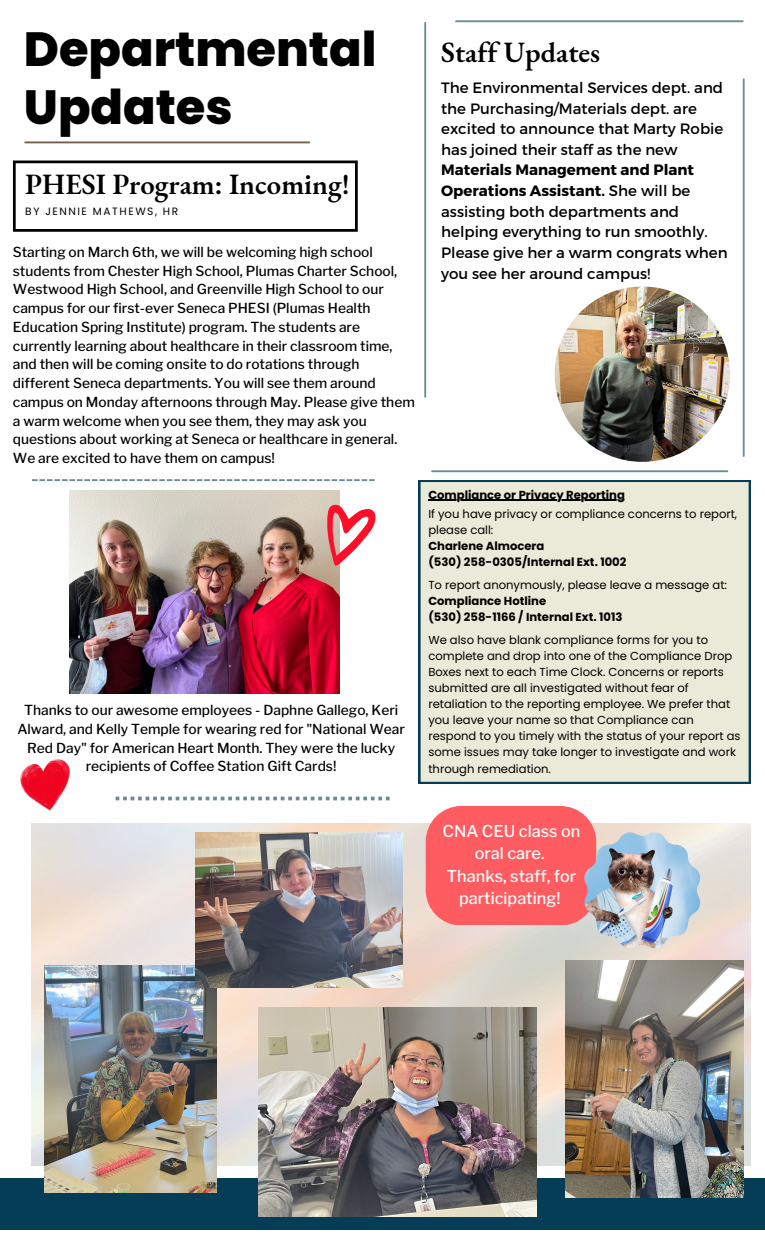
<style>
.page{position:relative;width:765px;height:1260px;background:#fff}
.page>*{position:absolute;margin:0;border:0;box-sizing:border-box;transform-origin:0 0}
.t1{font:800 48px/58.1px "Poppins";color:#000}
.t2{font:600 28.75px "EB Garamond";color:#000}
.t3{font:500 16.25px/22.5px "Libre Franklin";color:#fff;text-align:center}
.t4{font:15px/20.6px "Montserrat";color:#000}
.t5{font:500 13.75px/18.8px "Libre Franklin";color:#000}
.t6{font:11.62px/16.1px "Poppins";color:#000}
.t7{font:700 11.62px/16.1px "Poppins";color:#000}
.t8{font:10.62px "Poppins";letter-spacing:.145em;color:#000}
.s1{font-weight:700}
</style>
<div class="page">
<hr style="left:424px;top:23px;width:2px;height:374px;background:#6c8c94">
<hr style="left:456px;top:20px;width:287px;height:2px;background:#6c8c94">
<hr style="left:432px;top:470px;width:295px;height:2px;background:#6c8c94">
<hr style="left:743px;top:79px;width:2px;height:377px;background:#6c8c94">
<div style="left:0;top:1178px;width:765px;height:51px;background:#053d57"></div>
<hr style="left:25px;top:141px;width:284px;height:2px;background:#705e4e">
<div style="left:419px;top:480px;width:332px;height:304px;background:#e9ead7"></div>
<hr style="left:428px;top:500px;width:197px;height:1px;background:#000">
<svg style="left:13px;top:161px;width:345px;height:71px"></svg>
<svg style="left:32px;top:479px;width:343px;height:2px"></svg>
<svg style="left:116px;top:797px;width:274px;height:3px"></svg>
<img style="left:32px;top:824px;width:718px;height:342px">
<div style="left:426px;top:806px;width:170px;height:118px;background:#ff5c61"></div>
<img style="left:45px;top:965px;width:171px;height:228px">
<img style="left:258px;top:1007px;width:279px;height:209px">
<img style="left:566px;top:960px;width:178px;height:238px">
<img style="left:195px;top:832px;width:208px;height:155px">
<img style="left:69px;top:491px;width:270px;height:202px">
<img style="left:21px;top:759px;width:48px;height:51px">
<svg style="left:310px;top:494px;width:66px;height:80px"></svg>
<img style="left:584px;top:832px;width:116px;height:116px">
<img style="left:555px;top:286px;width:175px;height:176px;border-radius:50%">
<h1 class="t1" style="left:24px;top:20px;width:354px">Departmental<br>Updates</h1>
<h2 class="t2" style="left:25px;top:165px;width:326px">PHESI Program: Incoming!</h2>
<p class="t8" style="left:25px;top:204px;width:155px">BY JENNIE MATHEWS, HR</p>
<p class="t5" style="left:13px;top:243px;width:404px">Starting on March 6th, we will be welcoming high school students from Chester High School, Plumas Charter School, Westwood High School, and Greenville High School to our campus for our first-ever Seneca PHESI (Plumas Health Education Spring Institute) program. The students are currently learning about healthcare in their classroom time, and then will be coming onsite to do rotations through different Seneca departments. You will see them around campus on Monday afternoons through May. Please give them a warm welcome when you see them, they may ask you questions about working at Seneca or healthcare in general.<br>We are excited to have them on campus!</p>
<p class="t5" style="left:17px;top:701px;width:389px;text-align:center">Thanks to our awesome employees - Daphne Gallego, Keri Alward, and Kelly Temple for wearing red for "National Wear Red Day" for American Heart Month. They were the lucky recipients of Coffee Station Gift Cards!</p>
<h2 class="t2" style="left:441px;top:33px;width:161px">Staff Updates</h2>
<p class="t4" style="left:441px;top:77px;width:284px">The Environmental Services dept. and the Purchasing/Materials dept. are excited to announce that Marty Robie has joined their staff as the new</p>
<p class="t4" style="left:441px;top:159px;width:288px"><span class="s1">Materials Management and Plant<br>Operations Assistant.</span> She will be assisting both departments and helping everything to run smoothly.<br>Please give her a warm congrats when you see her around campus!</p>
<p class="t7" style="left:428px;top:487px;width:198px">Compliance or Privacy Reporting</p>
<p class="t6" style="left:428px;top:505px;width:310px">If you have privacy or compliance concerns to report, please call:</p>
<p class="t7" style="left:428px;top:538px;width:200px">Charlene Almocera<br>(530) 258-0305/Internal Ext. 1002</p>
<p class="t6" style="left:428px;top:577px;width:300px">To report anonymously, please leave a message at:</p>
<p class="t7" style="left:428px;top:593px;width:196px">Compliance Hotline<br>(530) 258-1166 / Internal Ext. 1013</p>
<p class="t6" style="left:428px;top:632px;width:314px">We also have blank compliance forms for you to complete and drop into one of the Compliance Drop Boxes next to each Time Clock. Concerns or reports submitted are all investigated without fear of retaliation to the reporting employee. We prefer that you leave your name so that Compliance can respond to you timely with the status of your report as some issues may take longer to investigate and work through remediation.</p>
<p class="t3" style="left:443px;top:820px;width:139px">CNA CEU class on oral care.<br>Thanks, staff, for participating!</p>
</div>
